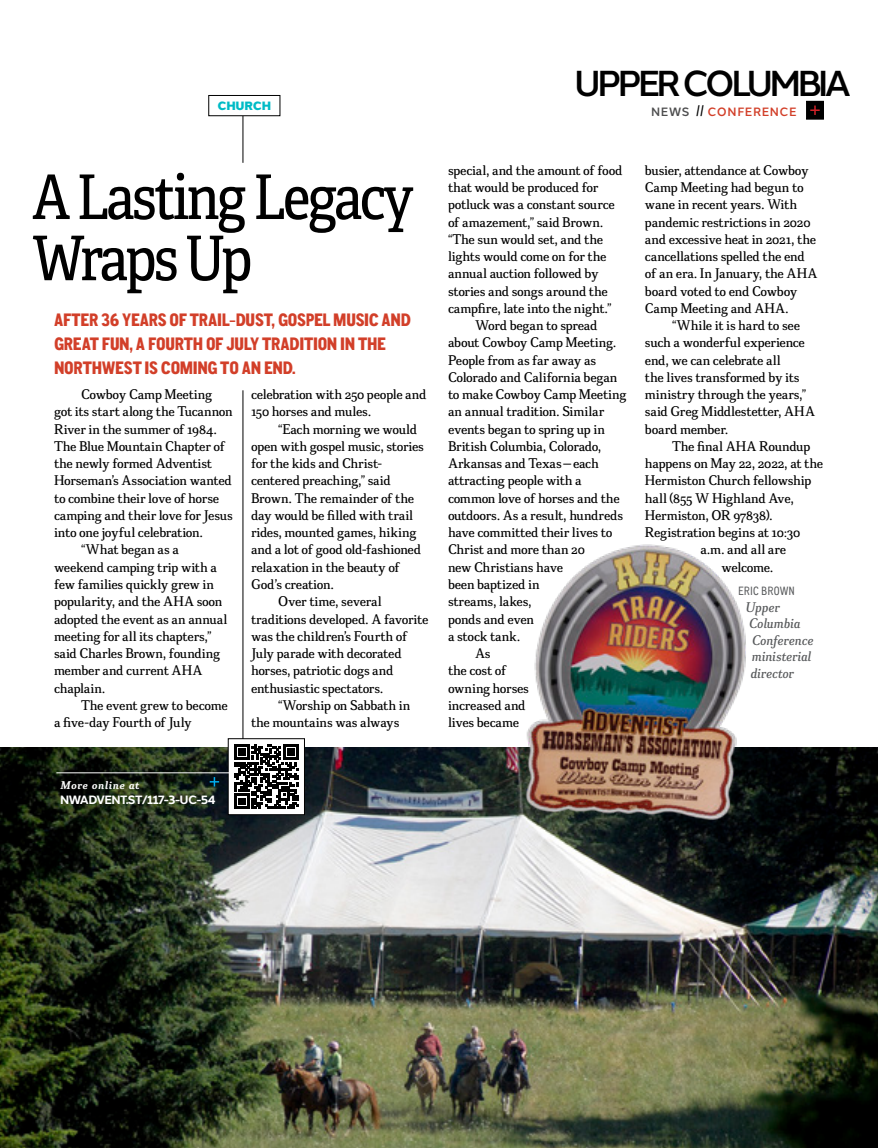
<style>
.page{position:relative;width:878px;height:1148px;background:#fff}
.page>*{position:absolute;margin:0;border:0;box-sizing:border-box;transform-origin:0 0}
.page_title-Upper_Col{font:61.5px/61.2px "Adelle Condensed";letter-spacing:-.04em;color:#000}
.NEWS_-_Header_-_RIGH{font:500 36px "Halcom";letter-spacing:-.115em;color:#000}
.lead-Upper_Columbia{font:800 18px/24px "CA Normal";letter-spacing:-.015em;color:#d23f29}
.body-Upper_Columbia{font:15px/17.2px "CA Texteron";letter-spacing:-.02em;color:#000}
.author-Upper_Columbi{font:italic 15px/16.5px "CA Texteron";letter-spacing:-.01em;color:#57595b}
.page_title-Oregon_Co{font:700 12px "Halcom";letter-spacing:-.05em;color:#fff}
.t1{font:500 12px "Halcom";letter-spacing:.05em;color:#d23f29}
.page_title-Oregon_Co-2{font:italic 700 12px "CA Texteron";letter-spacing:.04em;color:#fff}
.author-Upper_Columbi-2{font:12px "CA Normal";letter-spacing:.005em;color:#57595b}
.page_title-Oregon_Co-3{font:900 12px "Halcom";letter-spacing:-.01em;color:#00bbc6}
.s1{color:#4d4d4e}
.s2{font-family:"DIN Engschrift";font-weight:400;font-size:15px;color:#000}
</style>
<div class="page">
<hr style="left:243px;top:116px;width:1px;height:47px;background:#000">
<hr style="left:243px;top:390px;width:1px;height:417px;background:#000">
<img style="left:0;top:748px;width:878px;height:400px">
<img style="left:515px;top:544px;width:260px;height:340px">
<div style="left:208px;top:95px;width:72px;height:21px;border:1px solid #000"></div>
<div style="left:806px;top:101px;width:17px;height:18px;background:#000"></div>
<svg style="left:810px;top:105px;width:9px;height:10px"></svg>
<div style="left:228px;top:738px;width:76px;height:76px;background:#fff"></div>
<svg style="left:234px;top:744px;width:65px;height:65px"></svg>
<hr style="left:56px;top:772px;width:174px;height:1px;background:#fff">
<svg style="left:210px;top:777px;width:9px;height:9px"></svg>
<p class="page_title-Oregon_Co-3" style="left:217px;top:96px;width:55px">CHURCH</p>
<p class="page_title-Upper_Col" style="left:33px;top:168px;width:382px">A Lasting Legacy<br>Wraps Up</p>
<p class="lead-Upper_Columbia" style="left:54px;top:308px;width:358px">AFTER 36 YEARS OF TRAIL-DUST, GOSPEL MUSIC AND<br>GREAT FUN, A FOURTH OF JULY TRADITION IN THE<br>NORTHWEST IS COMING TO AN END.</p>
<p class="body-Upper_Columbia" style="left:54px;top:385px;width:180px;text-indent:27px">Cowboy Camp Meeting got its start along the Tucannon<br>River in the summer of 1984.<br>The Blue Mountain Chapter of the newly formed Adventist<br>Horseman’s Association wanted to combine their love of horse camping and their love for Jesus into one joyful celebration.</p>
<p class="body-Upper_Columbia" style="left:54px;top:541px;width:175px;text-indent:27px">“What began as a weekend camping trip with a few families quickly grew in popularity, and the AHA soon adopted the event as an annual meeting for all its chapters,” said Charles Brown, founding member and current AHA chaplain.</p>
<p class="body-Upper_Columbia" style="left:54px;top:696px;width:175px;text-indent:27px">The event grew to become a five-day Fourth of July</p>
<p class="body-Upper_Columbia" style="left:251px;top:385px;width:177px">celebration with 250 people and<br>150 horses and mules.</p>
<p class="body-Upper_Columbia" style="left:251px;top:420px;width:174px;text-indent:27px">“Each morning we would open with gospel music, stories for the kids and Christ&shy;centered preaching,” said<br>Brown. The remainder of the day would be filled with trail rides, mounted games, hiking and a lot of good old-fashioned relaxation in the beauty of<br>God’s creation.</p>
<p class="body-Upper_Columbia" style="left:251px;top:592px;width:179px;text-indent:27px">Over time, several traditions developed. A favorite was the children’s Fourth of<br>July parade with decorated horses, patriotic dogs and enthusiastic spectators.</p>
<p class="body-Upper_Columbia" style="left:251px;top:696px;width:161px;text-indent:27px">“Worship on Sabbath in the mountains was always</p>
<p class="page_title-Oregon_Co-2" style="left:60px;top:776px;width:81px">More online at</p>
<p class="page_title-Oregon_Co" style="left:60px;top:789px;width:157px">NWADVENT.ST/117-3-UC-54</p>
<p class="NEWS_-_Header_-_RIGH" style="left:573px;top:54px;width:279px">UPPER COLUMBIA</p>
<p class="t1" style="left:651px;top:102px;width:147px"><span class="s1">NEWS</span> <span class="s2">//</span> CONFERENCE</p>
<p class="body-Upper_Columbia" style="left:448px;top:161px;width:176px">special, and the amount of food that would be produced for potluck was a constant source of amazement,” said Brown. “The sun would set, and the lights would come on for the annual auction followed by stories and songs around the campfire, late into the night.”</p>
<p class="body-Upper_Columbia" style="left:448px;top:316px;width:180px;text-indent:27px">Word began to spread about Cowboy Camp Meeting.<br>People from as far away as<br>Colorado and California began to make Cowboy Camp Meeting an annual tradition. Similar events began to spring up in<br>British Columbia, Colorado,<br>Arkansas and Texas — each attracting people with a common love of horses and the outdoors. As a result, hundreds have committed their lives to<br>Christ and more than 20<br>new Christians have<br>been baptized in<br>streams, lakes,<br>ponds and even<br>a stock tank.</p>
<p class="body-Upper_Columbia" style="left:448px;top:644px;width:83px;text-indent:27px">As<br>the cost of owning horses increased and lives became</p>
<p class="body-Upper_Columbia" style="left:645px;top:161px;width:174px">busier, attendance at Cowboy<br>Camp Meeting had begun to wane in recent years. With pandemic restrictions in 2020 and excessive heat in 2021, the cancellations spelled the end of an era. In January, the AHA board voted to end Cowboy<br>Camp Meeting and AHA.</p>
<p class="body-Upper_Columbia" style="left:645px;top:316px;width:171px;text-indent:27px">“While it is hard to see such a wonderful experience end, we can celebrate all<br>the lives transformed by its ministry through the years,” said Greg Middlestetter, AHA board member.</p>
<p class="body-Upper_Columbia" style="left:672px;top:437px;width:140px">The final AHA Roundup</p>
<p class="body-Upper_Columbia" style="left:645px;top:454px;width:180px">happens on May 22, 2022, at the</p>
<p class="body-Upper_Columbia" style="left:645px;top:472px;width:168px">Hermiston Church fellowship</p>
<p class="body-Upper_Columbia" style="left:645px;top:489px;width:150px">hall (855 W Highland Ave,</p>
<p class="body-Upper_Columbia" style="left:645px;top:506px;width:129px">Hermiston, OR 97838).</p>
<p class="body-Upper_Columbia" style="left:645px;top:523px;width:157px">Registration begins at 10:30</p>
<p class="body-Upper_Columbia" style="left:700px;top:541px;width:87px">a.m. and all are</p>
<p class="body-Upper_Columbia" style="left:721px;top:558px;width:53px">welcome.</p>
<p class="author-Upper_Columbi-2" style="left:738px;top:583px;width:58px">ERIC BROWN</p>
<p class="author-Upper_Columbi" style="left:745px;top:598px;width:69px">Upper<br>Columbia<br>Conference ministerial director</p>
</div>
